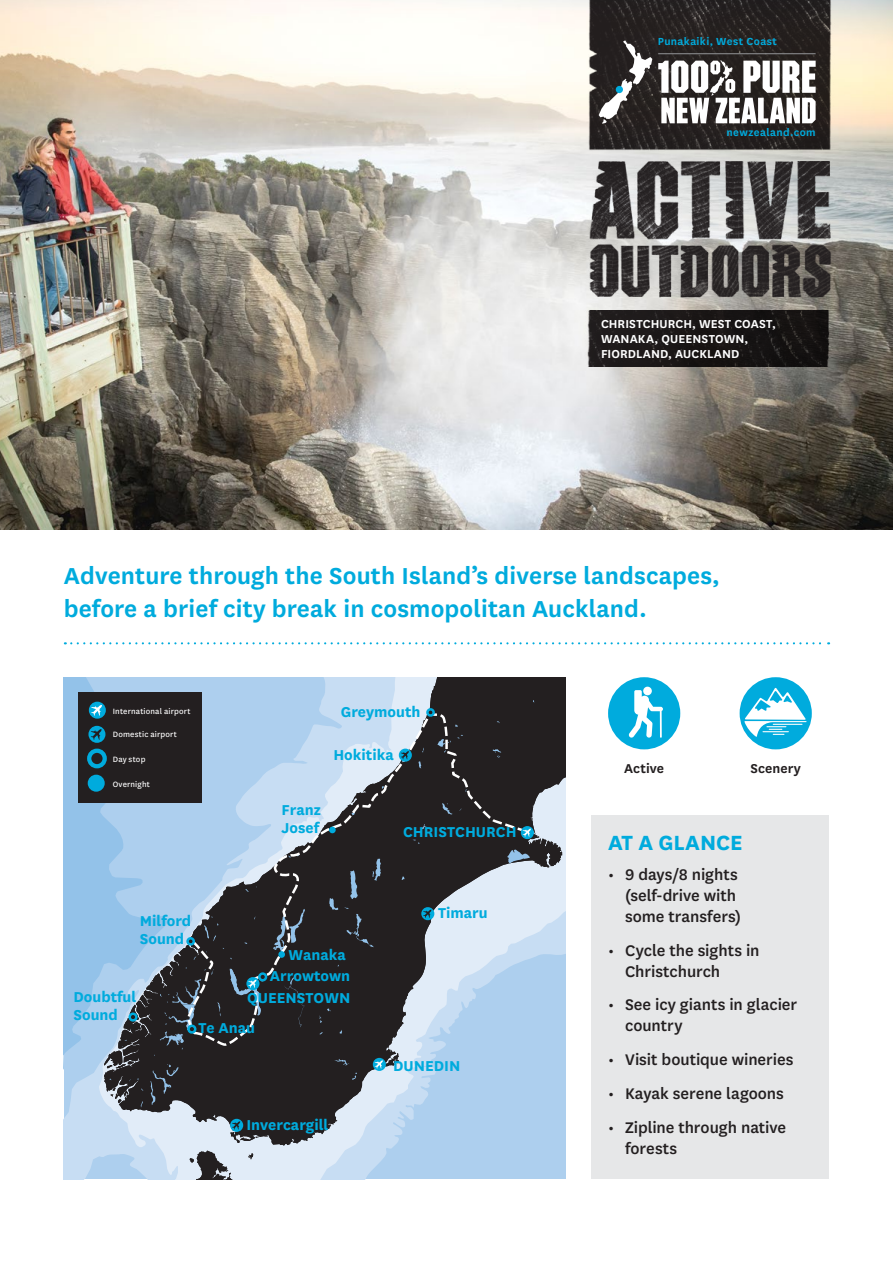
<style>
.page{position:relative;width:893px;height:1263px;background:#fff}
.page>*{position:absolute;margin:0;border:0;box-sizing:border-box;transform-origin:0 0}
.t1{font:600 27px/33px "National";letter-spacing:.005em;color:#00abdd}
.t2{font:700 24px "National";letter-spacing:-.005em;color:#00abdd}
.t3{font:500 18px/21px "National";letter-spacing:-.005em;color:#231f20}
.t4{font:700 16.8px/18px "National";color:#00abdd}
.t5{font:600 15px "National";letter-spacing:.005em;color:#231f20}
.t6{font:600 13.5px/15px "National";letter-spacing:.01em;color:#fff}
.t7{font:600 12px "National";letter-spacing:.03em;color:#00abdd}
.t8{font:9px "National";letter-spacing:.02em;color:#fff}
</style>
<div class="page">
<div style="left:591px;top:815px;width:238px;height:364px;background:#e6e7e8"></div>
<img style="left:0;top:0;width:893px;height:529px">
<img style="left:582px;top:0;width:255px;height:150px">
<hr style="left:658px;top:53px;width:158px;height:1px;background:#939598">
<svg style="left:599px;top:40px;width:53px;height:84px"></svg>
<svg style="left:658px;top:60px;width:158px;height:63px"></svg>
<div style="left:616px;top:86px;width:7px;height:7px;background:#00abdd;border-radius:50%"></div>
<svg style="left:65px;top:642px;width:756px;height:2px"></svg>
<svg style="left:64px;top:677px;width:35px;height:502px;background:#a1c9eb"></svg>
<svg style="left:104px;top:1145px;width:462px;height:34px;background:#c1daf1"></svg>
<svg style="left:104px;top:677px;width:462px;height:468px;background:#8b9eb0"></svg>
<svg style="left:248px;top:1153px;width:5px;height:6px"></svg>
<svg style="left:183px;top:1151px;width:50px;height:28px"></svg>
<svg style="left:111px;top:1088px;width:10px;height:15px"></svg>
<svg style="left:529px;top:850px;width:1px;height:13px"></svg>
<svg style="left:352px;top:1073px;width:5px;height:6px"></svg>
<svg style="left:334px;top:1059px;width:15px;height:6px"></svg>
<svg style="left:150px;top:1064px;width:29px;height:41px"></svg>
<svg style="left:141px;top:1101px;width:2px;height:6px"></svg>
<svg style="left:104px;top:1040px;width:30px;height:28px"></svg>
<svg style="left:187px;top:709px;width:342px;height:338px;background:#6d7580"></svg>
<svg style="left:426px;top:708px;width:9px;height:9px"></svg>
<div style="left:329px;top:827px;width:7px;height:6px;background:#00abdd;border-radius:50%"></div>
<svg style="left:128px;top:1012px;width:10px;height:10px"></svg>
<div style="left:278px;top:951px;width:7px;height:7px;background:#00abdd;border-radius:50%"></div>
<svg style="left:154px;top:967px;width:67px;height:89px;background:#323135"></svg>
<svg style="left:187px;top:1024px;width:9px;height:10px"></svg>
<svg style="left:258px;top:972px;width:9px;height:9px"></svg>
<svg style="left:186px;top:937px;width:9px;height:9px"></svg>
<svg style="left:399px;top:748px;width:13px;height:14px"></svg>
<svg style="left:401px;top:751px;width:8px;height:11px"></svg>
<svg style="left:421px;top:907px;width:13px;height:13px"></svg>
<svg style="left:423px;top:910px;width:8px;height:8px"></svg>
<svg style="left:230px;top:1119px;width:13px;height:13px"></svg>
<svg style="left:232px;top:1121px;width:8px;height:9px"></svg>
<svg style="left:521px;top:826px;width:13px;height:13px"></svg>
<svg style="left:523px;top:829px;width:8px;height:8px"></svg>
<svg style="left:230px;top:969px;width:33px;height:46px;background:#3b4e58"></svg>
<svg style="left:373px;top:1058px;width:13px;height:13px"></svg>
<svg style="left:375px;top:1060px;width:8px;height:9px"></svg>
<svg style="left:740px;top:677px;width:72px;height:72px"></svg>
<div style="left:608px;top:677px;width:72px;height:72px;background:#00abdd;border-radius:50%"></div>
<div style="left:643px;top:687px;width:9px;height:8px;background:#fff;border-radius:50%"></div>
<svg style="left:628px;top:690px;width:35px;height:48px"></svg>
<div style="left:78px;top:692px;width:124px;height:110px;background:#231f20"></div>
<svg style="left:88px;top:726px;width:17px;height:17px"></svg>
<svg style="left:91px;top:729px;width:11px;height:11px"></svg>
<div style="left:89px;top:702px;width:17px;height:17px;background:#00abdd;border-radius:50%"></div>
<svg style="left:91px;top:705px;width:11px;height:11px"></svg>
<div style="left:87px;top:749px;width:20px;height:19px;border:4px solid #00abdd;border-radius:50%"></div>
<div style="left:88px;top:775px;width:17px;height:17px;background:#00abdd;border-radius:50%"></div>
<img style="left:588px;top:161px;width:253px;height:149px">
<img style="left:574px;top:310px;width:266px;height:56px">
<p class="t7" style="left:658px;top:33px;width:121px">Punakaiki, West Coast</p>
<p class="t7" style="left:727px;top:124px;width:91px">newzealand.com</p>
<p class="t6" style="left:601px;top:316px;width:176px">CHRISTCHURCH, WEST COAST,<br>WANAKA, QUEENSTOWN,<br>FIORDLAND, AUCKLAND</p>
<h1 class="t1" style="left:64px;top:557px;width:658px">Adventure through the South Island’s diverse landscapes, before a brief city break in cosmopolitan Auckland.</h1>
<p class="t4" style="left:521px;top:594px;width:51px">Nelson</p>
<p class="t8" style="left:113px;top:705px;width:79px">International airport</p>
<p class="t8" style="left:113px;top:729px;width:66px">Domestic airport</p>
<p class="t8" style="left:113px;top:753px;width:34px">Day stop</p>
<p class="t8" style="left:113px;top:778px;width:39px">Overnight</p>
<p class="t4" style="left:341px;top:702px;width:81px">Greymouth</p>
<p class="t4" style="left:333px;top:744px;width:62px">Hokitika</p>
<p class="t4" style="left:282px;top:800px;width:41px">Franz<br>Josef</p>
<p class="t4" style="left:403px;top:821px;width:115px">CHRISTCHURCH</p>
<p class="t4" style="left:140px;top:910px;width:53px">Milford<br>Sound</p>
<p class="t4" style="left:73px;top:987px;width:64px">Doubtful<br>Sound</p>
<p class="t4" style="left:270px;top:942px;width:82px;line-height:21.8px;text-align:right">Wanaka<br>Arrowtown</p>
<p class="t4" style="left:247px;top:988px;width:105px">QUEENSTOWN</p>
<p class="t4" style="left:199px;top:1018px;width:58px">Te Anau</p>
<p class="t4" style="left:246px;top:1114px;width:84px">Invercargill</p>
<p class="t4" style="left:438px;top:903px;width:51px">Timaru</p>
<p class="t4" style="left:393px;top:1055px;width:69px">DUNEDIN</p>
<p class="t5" style="left:624px;top:758px;width:41px">Active</p>
<p class="t5" style="left:750px;top:758px;width:52px">Scenery</p>
<h2 class="t2" style="left:608px;top:826px;width:136px">AT A GLANCE</h2>
<p class="t3" style="left:625px;top:863px;width:118px;text-indent:-17px">• 9 days/8 nights (self-drive with some transfers)</p>
<p class="t3" style="left:625px;top:939px;width:136px;text-indent:-17px">• Cycle the sights in<br>Christchurch</p>
<p class="t3" style="left:625px;top:993px;width:174px;text-indent:-17px">• See icy giants in glacier country</p>
<p class="t3" style="left:608px;top:1048px;width:187px">• Visit boutique wineries</p>
<p class="t3" style="left:608px;top:1082px;width:177px">• Kayak serene lagoons</p>
<p class="t3" style="left:625px;top:1116px;width:163px;text-indent:-17px">• Zipline through native forests</p>
</div>
